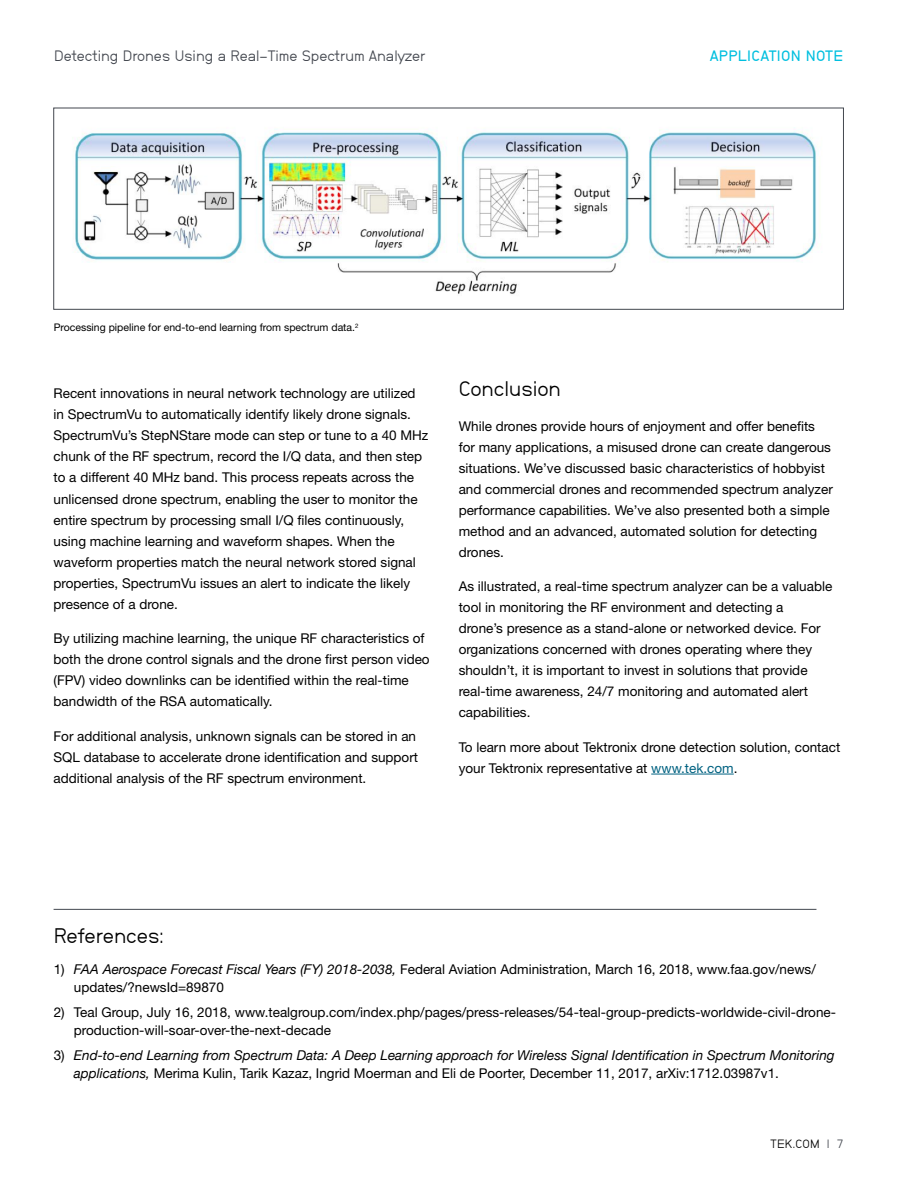
<style>
.page{position:relative;width:918px;height:1188px;background:#fff}
.page>*{position:absolute;margin:0;border:0;box-sizing:border-box;transform-origin:0 0}
.t1{font:21px "Neubau Grotesk Nor";color:#000}
.t2{font:15px "Neubau Grotesk Nor";color:#43474f}
.t3{font:15px "Neubau Grotesk Hal";letter-spacing:.02em;color:#00bfdf}
.t4{font:13.5px/21px "Helvetica Neue";color:#000}
.t5{font:italic 13.5px/18px "Helvetica Neue";color:#000}
.t6{font:12px "Neubau Grotesk Nor";letter-spacing:.015em;color:#000}
.t7{font:10.5px "Helvetica Neue";color:#000}
.s1{color:#006281}
.s2{font-style:italic}
.s3{font-style:normal}
.s4{color:#43474f}
</style>
<div class="page">
<hr style="left:651px;top:774px;width:83px;height:1px;background:#006281">
<img style="left:74px;top:127px;width:743px;height:167px">
<hr style="left:54px;top:909px;width:762px;height:1px;background:#43474f">
<p class="t2" style="left:54px;top:47px;width:373px">Detecting Drones Using a Real-Time Spectrum Analyzer</p>
<p class="t3" style="left:710px;top:46px;width:135px">APPLICATION NOTE</p>
<p class="t7" style="left:54px;top:321px;width:306px">Processing pipeline for end-to-end learning from spectrum data.<sup>2</sup></p>
<p class="t4" style="left:54px;top:383px;width:376px">Recent innovations in neural network technology are utilized in SpectrumVu to automatically identify likely drone signals.<br>SpectrumVu’s StepNStare mode can step or tune to a 40 MHz chunk of the RF spectrum, record the I/Q data, and then step to a different 40 MHz band. This process repeats across the unlicensed drone spectrum, enabling the user to monitor the entire spectrum by processing small I/Q files continuously, using machine learning and waveform shapes. When the waveform properties match the neural network stored signal properties, SpectrumVu issues an alert to indicate the likely presence of a drone.</p>
<p class="t4" style="left:54px;top:628px;width:378px">By utilizing machine learning, the unique RF characteristics of both the drone control signals and the drone first person video (FPV) video downlinks can be identified within the real-time bandwidth of the RSA automatically.</p>
<p class="t4" style="left:54px;top:725px;width:366px">For additional analysis, unknown signals can be stored in an<br>SQL database to accelerate drone identification and support additional analysis of the RF spectrum environment.</p>
<h1 class="t1" style="left:459px;top:376px;width:104px">Conclusion</h1>
<p class="t4" style="left:459px;top:415px;width:376px">While drones provide hours of enjoyment and offer benefits for many applications, a misused drone can create dangerous situations. We’ve discussed basic characteristics of hobbyist and commercial drones and recommended spectrum analyzer performance capabilities. We’ve also presented both a simple method and an advanced, automated solution for detecting drones.</p>
<p class="t4" style="left:459px;top:576px;width:375px">As illustrated, a real-time spectrum analyzer can be a valuable tool in monitoring the RF environment and detecting a<br>drone’s presence as a stand-alone or networked device. For organizations concerned with drones operating where they shouldn’t, it is important to invest in solutions that provide real-time awareness, 24/7 monitoring and automated alert capabilities.</p>
<p class="t4" style="left:459px;top:736px;width:383px">To learn more about Tektronix drone detection solution, contact your Tektronix representative at <span class="s1">www.tek.com</span>.</p>
<h1 class="t1" style="left:54px;top:923px;width:111px">References:</h1>
<p class="t4" style="left:74px;top:960px;width:743px;line-height:18px;text-indent:-20px">1) <span class="s2">FAA Aerospace Forecast Fiscal Years (FY) 2018-2038,</span> Federal Aviation Administration, March 16, 2018, www.faa.gov/news/ updates/?newsId=89870</p>
<p class="t4" style="left:74px;top:1003px;width:764px;line-height:18px;text-indent:-20px">2) Teal Group, July 16, 2018, www.tealgroup.com/index.php/pages/press-releases/54-teal-group-predicts-worldwide-civil-drone&shy;production-will-soar-over-the-next-decade</p>
<p class="t5" style="left:74px;top:1047px;width:762px;text-indent:-20px"><span class="s3">3)</span> End-to-end Learning from Spectrum Data: A Deep Learning approach for Wireless Signal Identification in Spectrum Monitoring applications, <span class="s3">Merima Kulin, Tarik Kazaz, Ingrid Moerman and Eli de Poorter, December 11, 2017, arXiv:1712.03987v1.</span></p>
<p class="t6" style="left:770px;top:1137px;width:75px">TEK.COM <span class="s4">| 7</span></p>
</div>
